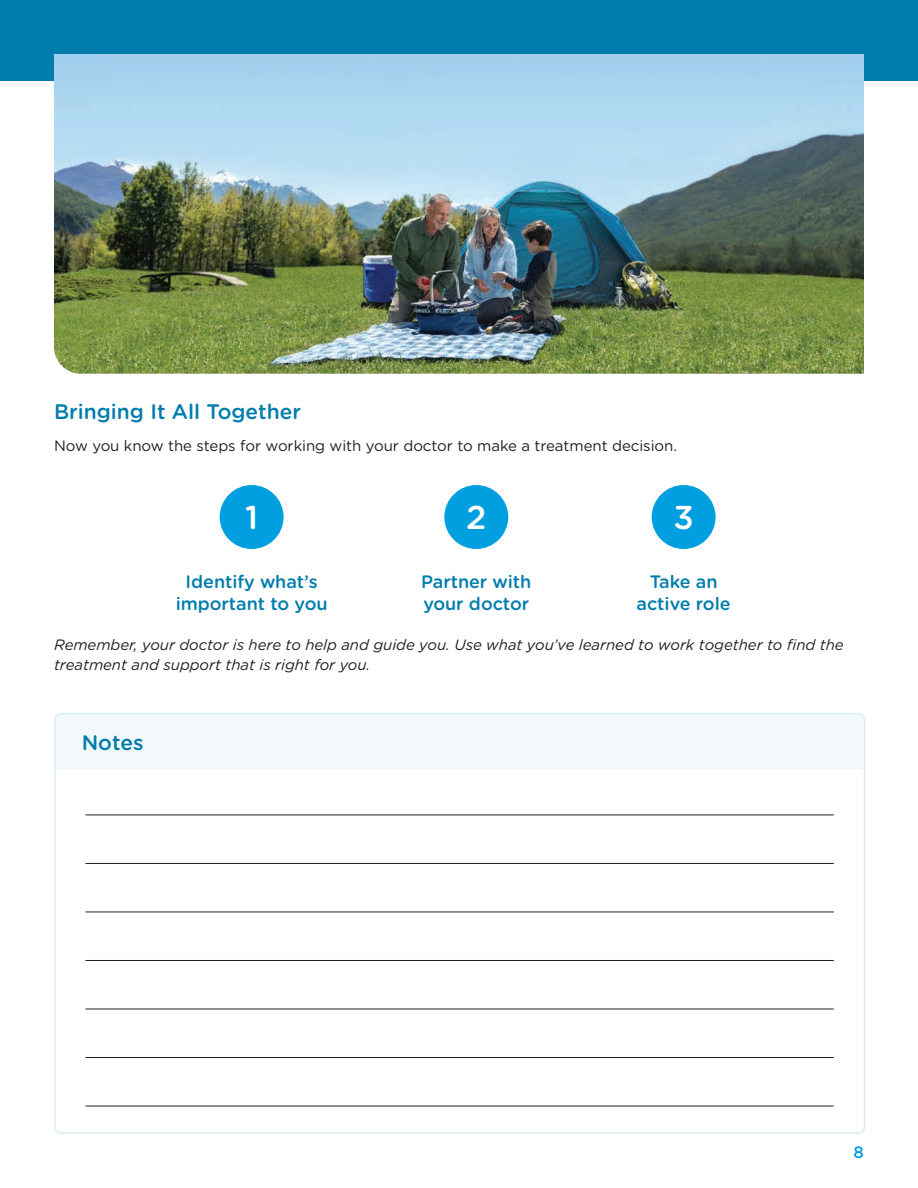
<style>
.page{position:relative;width:918px;height:1188px;background:#fff}
.page>*{position:absolute;margin:0;border:0;box-sizing:border-box;transform-origin:0 0}
.Body{font:500 33px "Gotham Rounded";color:#fff}
.t1{font:500 21px "Gotham Rounded";color:#007dad}
.Body-2{font:500 18px/21.6px "Gotham Rounded";letter-spacing:-.005em;color:#007dad;text-align:center}
.t2{font:500 16.5px "Gotham Rounded";color:#009fdf}
.Body-3{font:italic 15px/19.5px "Gotham Rounded";letter-spacing:-.005em;color:#231f20}
.Body-4{font:15px "Gotham Rounded";letter-spacing:-.005em;color:#231f20}
</style>
<div class="page">
<div style="left:0;top:0;width:918px;height:81px;background:#007dad"></div>
<img style="left:54px;top:54px;width:810px;height:320px">
<div style="left:220px;top:485px;width:64px;height:64px;background:#009fdf;border-radius:50%"></div>
<div style="left:444px;top:485px;width:64px;height:64px;background:#009fdf;border-radius:50%"></div>
<div style="left:652px;top:485px;width:64px;height:64px;background:#009fdf;border-radius:50%"></div>
<div style="left:57px;top:714px;width:806px;height:55px;background:#f3f9fb"></div>
<div style="left:54px;top:713px;width:811px;height:421px;border:2px solid #d9ecf3;border-radius:7px"></div>
<hr style="left:86px;top:1106px;width:748px;height:1px;background:#231f20">
<hr style="left:86px;top:1057px;width:748px;height:1px;background:#231f20">
<hr style="left:86px;top:1009px;width:748px;height:1px;background:#231f20">
<hr style="left:86px;top:960px;width:748px;height:1px;background:#231f20">
<hr style="left:86px;top:912px;width:748px;height:1px;background:#231f20">
<hr style="left:86px;top:863px;width:748px;height:1px;background:#231f20">
<hr style="left:86px;top:815px;width:748px;height:1px;background:#231f20">
<h4 class="t1" style="left:54px;top:396px;width:249px">Bringing It All Together</h4>
<p class="Body-4" style="left:54px;top:435px;width:625px">Now you know the steps for working with your doctor to make a treatment decision.</p>
<p class="Body" style="left:245px;top:494px;width:15px">1</p>
<p class="Body" style="left:466px;top:494px;width:22px">2</p>
<p class="Body" style="left:673px;top:494px;width:22px">3</p>
<p class="Body-2" style="left:176px;top:570px;width:153px">Identify what’s important to you</p>
<p class="Body-2" style="left:421px;top:570px;width:112px;text-align:left">Partner with your doctor</p>
<p class="Body-2" style="left:637px;top:570px;width:96px">Take an active role</p>
<p class="Body-3" style="left:54px;top:634px;width:791px">Remember, your doctor is here to help and guide you. Use what you’ve learned to work together to find the treatment and support that is right for you.</p>
<h4 class="t1" style="left:82px;top:727px;width:63px">Notes</h4>
<p class="t2" style="left:854px;top:1141px;width:12px">8</p>
</div>
